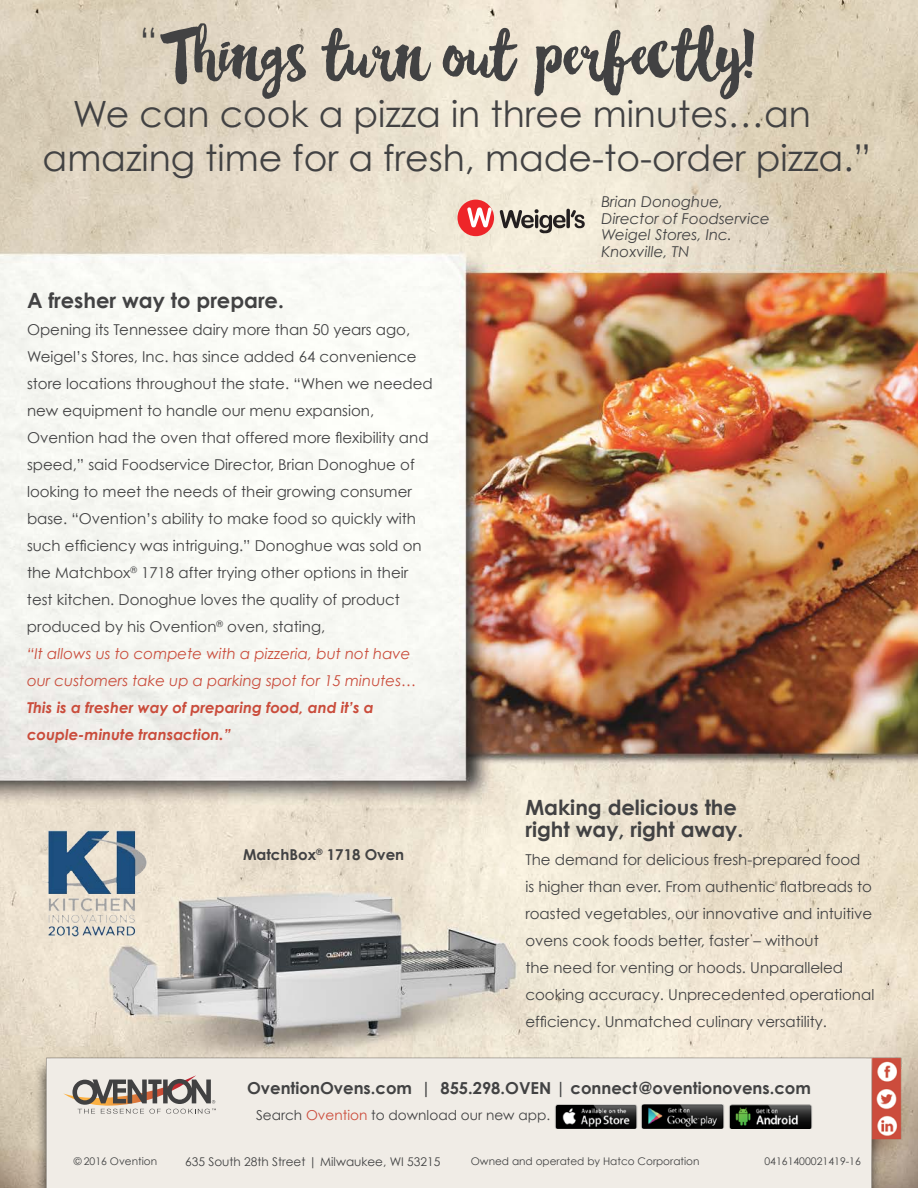
<style>
.page{position:relative;width:918px;height:1188px;background:#fff}
.page>*{position:absolute;margin:0;border:0;box-sizing:border-box;transform-origin:0 0}
.t1{font:117.3px "Hazelnut Typeface";color:#424243}
.t2{font:36.3px/43.8px "Century Gothic";color:#424243}
.t3{font:700 21px/22.5px "Century Gothic";color:#424243}
.t4{font:700 16.5px "Century Gothic";color:#424243}
.t5{font:15px/27px "Century Gothic";color:#424243}
.t6{font:italic 700 15px/27px "Century Gothic";color:#ca4c3b}
.t7{font:italic 15px/16.5px "Century Gothic";color:#424243}
.t8{font:700 15px "Century Gothic";color:#424243}
.t9{font:13.65px "Century Gothic";color:#424243}
.t10{font:12px "Century Gothic";color:#424243}
.t11{font:10.5px "Century Gothic";color:#424243}
.s1{font-style:italic;color:#ca4c3b}
.s2{color:#cc4c3b}
</style>
<div class="page">
<img style="left:0;top:0;width:918px;height:1044px">
<svg style="left:500px;top:209px;width:85px;height:25px;background:#a7a196"></svg>
<div style="left:458px;top:200px;width:36px;height:36px;background:#ee2529;border-radius:50%"></div>
<svg style="left:467px;top:207px;width:25px;height:20px"></svg>
<img style="left:0;top:1044px;width:918px;height:144px">
<svg style="left:63px;top:1075px;width:153px;height:39px;background:#b4aba3"></svg>
<img style="left:552px;top:1103px;width:262px;height:26px">
<img style="left:33px;top:821px;width:125px;height:128px">
<h2 class="t2" style="left:140px;top:18px;width:20px">“</h2>
<h1 class="t1" style="left:165px;top:11px;width:593px">Things turn out perfectly!</h1>
<h2 class="t2" style="left:43px;top:91px;width:830px;text-indent:30px">We can cook a pizza in three minutes…an amazing time for a fresh, made-to-order pizza.”</h2>
<p class="t7" style="left:602px;top:193px;width:170px">Brian Donoghue,<br>Director of Foodservice<br>Weigel Stores, Inc.<br>Knoxville, TN</p>
<h3 class="t3" style="left:27px;top:289px;width:258px">A fresher way to prepare.</h3>
<p class="t5" style="left:27px;top:316px;width:407px">Opening its Tennessee dairy more than 50 years ago, Weigel’s Stores, Inc. has since added 64 convenience store locations throughout the state. “When we needed new equipment to handle our menu expansion, Ovention had the oven that offered more flexibility and speed,” said Foodservice Director, Brian Donoghue of looking to meet the needs of their growing consumer base. “Ovention’s ability to make food so quickly with such efficiency was intriguing.” Donoghue was sold on the Matchbox<sup>®</sup> 1718 after trying other options in their test kitchen. Donoghue loves the quality of product produced by his Ovention<sup>®</sup> oven, stating,<br><span class="s1">“It allows us to compete with a pizzeria, but not have our customers take up a parking spot for 15 minutes…</span></p>
<p class="t6" style="left:27px;top:694px;width:348px">This is a fresher way of preparing food, and it’s a couple-minute transaction.”</p>
<p class="t8" style="left:243px;top:845px;width:163px">MatchBox<sup>®</sup> 1718 Oven</p>
<h3 class="t3" style="left:525px;top:796px;width:219px">Making delicious the right way, right away.</h3>
<p class="t5" style="left:525px;top:846px;width:351px">The demand for delicious fresh-prepared food<br>is higher than ever. From authentic flatbreads to roasted vegetables, our innovative and intuitive ovens cook foods better, faster – without<br>the need for venting or hoods. Unparalleled cooking accuracy. Unprecedented operational efficiency. Unmatched culinary versatility.</p>
<p class="t4" style="left:247px;top:1077px;width:565px">OventionOvens.com | 855.298.OVEN | connect@oventionovens.com</p>
<p class="t9" style="left:256px;top:1107px;width:296px">Search <span class="s2">Ovention</span> to download our new app.</p>
<p class="t11" style="left:74px;top:1155px;width:85px">© 2016 Ovention</p>
<p class="t11" style="left:471px;top:1155px;width:230px">Owned and operated by Hatco Corporation</p>
<p class="t11" style="left:764px;top:1155px;width:98px">04161400021419-16</p>
<p class="t10" style="left:185px;top:1155px;width:257px">635 South 28th Street | Milwaukee, WI 53215</p>
</div>
